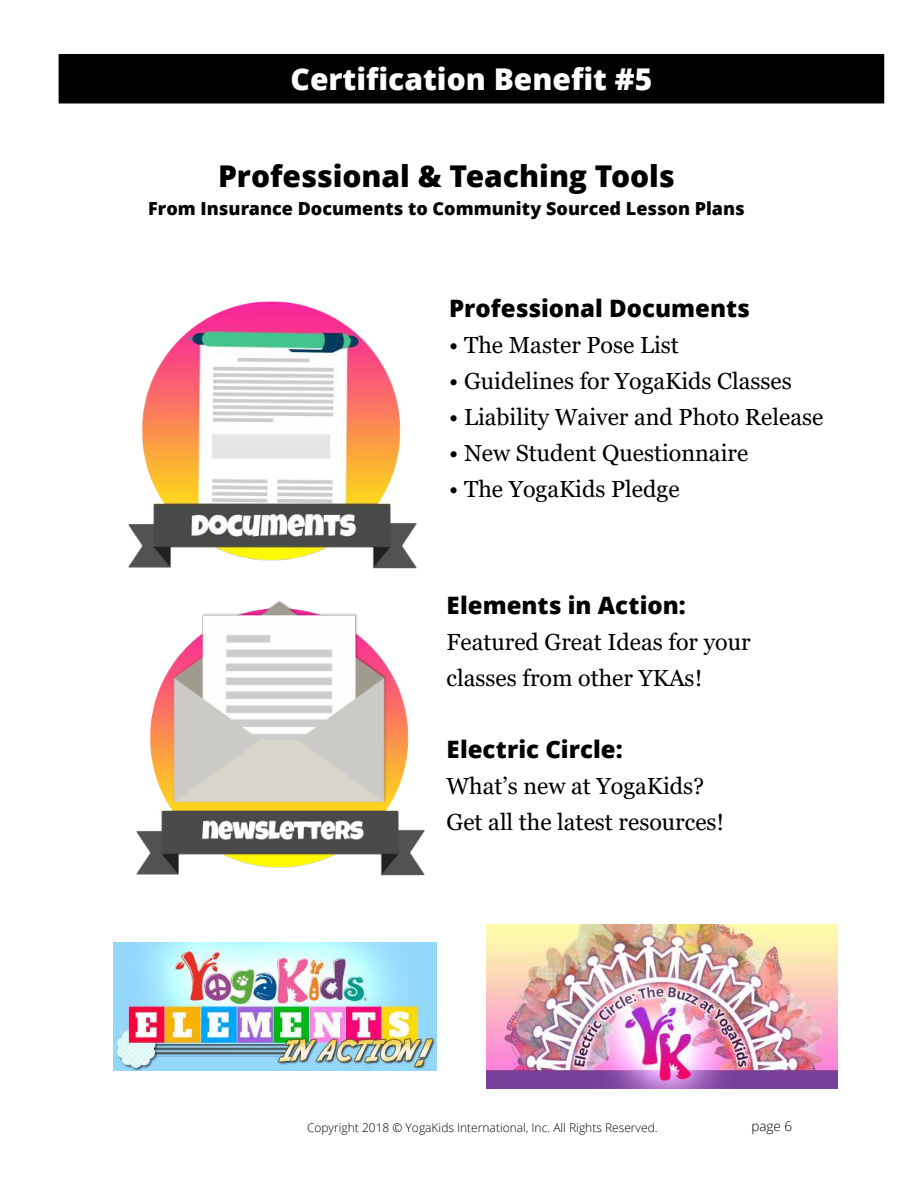
<style>
.page{position:relative;width:918px;height:1188px;background:#fff}
.page>*{position:absolute;margin:0;border:0;box-sizing:border-box;transform-origin:0 0}
.t1{font:800 30px "Open Sans";color:#000}
.t2{font:800 30px "Open Sans";color:#fff}
.t3{font:800 24px "Open Sans";color:#000}
.t4{font:23.25px/36px "Georgia";color:#000}
.t5{font:800 18px "Open Sans";color:#000}
.t6{font:300 13.5px "Open Sans";color:#000}
.t7{font:300 12px "Open Sans";color:#000}
</style>
<div class="page">
<div style="left:59px;top:54px;width:825px;height:49px;background:#000"></div>
<img style="left:136px;top:601px;width:289px;height:275px">
<img style="left:128px;top:301px;width:289px;height:268px">
<img style="left:114px;top:942px;width:323px;height:129px">
<img style="left:486px;top:924px;width:352px;height:165px">
<p class="t2" style="left:291px;top:56px;width:363px">Certification Benefit #5</p>
<p class="t1" style="left:218px;top:153px;width:458px">Professional &amp; Teaching Tools</p>
<p class="t5" style="left:148px;top:195px;width:598px">From Insurance Documents to Community Sourced Lesson Plans</p>
<p class="t3" style="left:449px;top:290px;width:302px">Professional Documents</p>
<p class="t4" style="left:449px;top:328px;width:231px">• The Master Pose List</p>
<p class="t4" style="left:449px;top:364px;width:344px">• Guidelines for YogaKids Classes</p>
<p class="t4" style="left:449px;top:400px;width:376px">• Liability Waiver and Photo Release</p>
<p class="t4" style="left:449px;top:436px;width:300px">• New Student Questionnaire</p>
<p class="t4" style="left:449px;top:472px;width:232px">• The YogaKids Pledge</p>
<p class="t3" style="left:447px;top:587px;width:241px">Elements in Action:</p>
<p class="t4" style="left:447px;top:625px;width:306px">Featured Great Ideas for your classes from other YKAs!</p>
<p class="t3" style="left:447px;top:731px;width:178px">Electric Circle:</p>
<p class="t4" style="left:447px;top:769px;width:279px">What’s new at YogaKids?<br>Get all the latest resources!</p>
<p class="t7" style="left:307px;top:1123px;width:352px">Copyright 2018 © YogaKids International, Inc. All Rights Reserved.</p>
<p class="t6" style="left:751px;top:1121px;width:42px">page 6</p>
</div>
